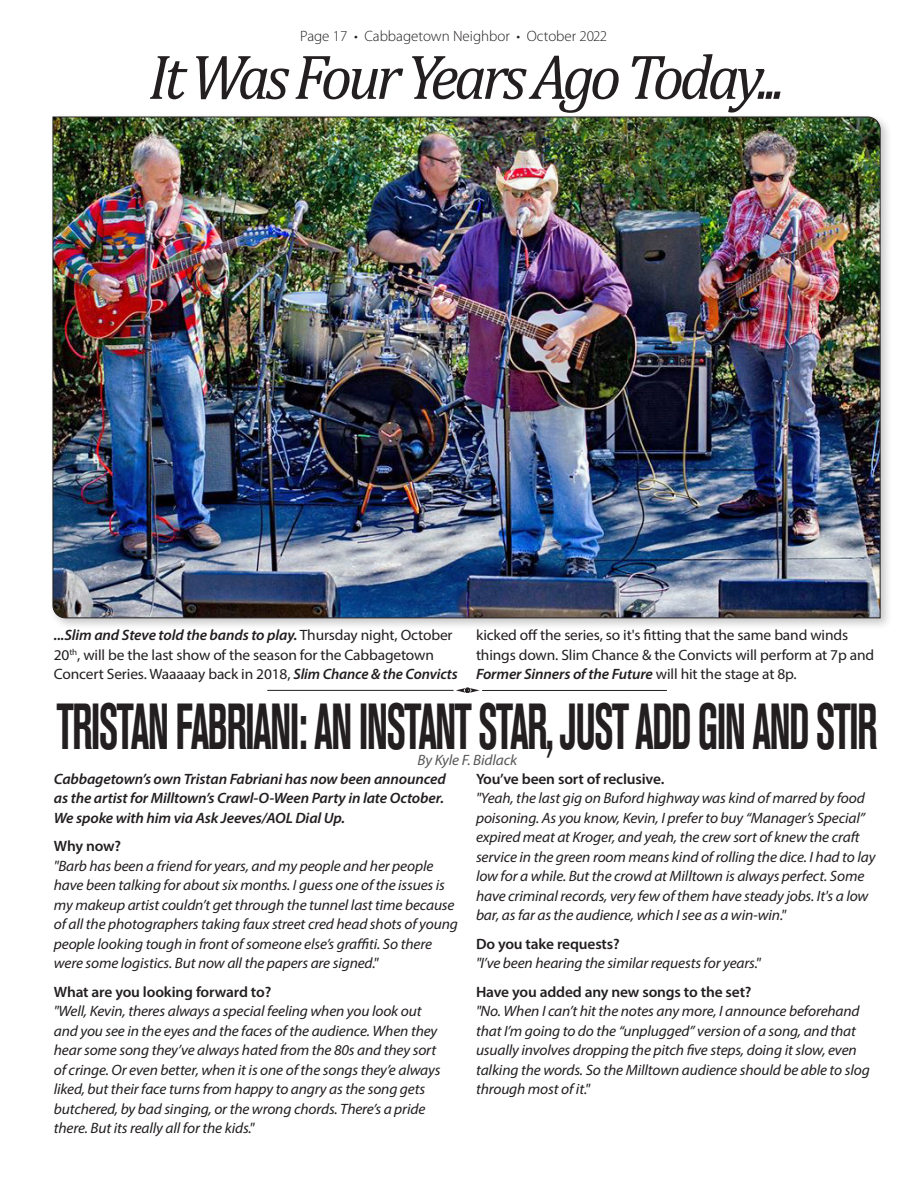
<style>
.page{position:relative;width:918px;height:1188px;background:#fff}
.page>*{position:absolute;margin:0;border:0;box-sizing:border-box;transform-origin:0 0}
.t1{font:64.35px "Akzidenz Grotesk BQ Bd Cnd Alt";letter-spacing:-.04em;color:#231f20;scale:.66 1}
.t2{font:italic 63.9px "Cambria";letter-spacing:-.07em;color:#231f20;scale:.96 1}
.t3{font:italic 15px/19.5px "Myriad Pro";letter-spacing:-.01em;color:#231f20}
.t4{font:15px/19.5px "Myriad Pro";letter-spacing:-.01em;color:#231f20}
.t5{font:italic 600 15px/19.5px "Myriad Pro";letter-spacing:-.01em;color:#231f20;text-align:justify}
.t6{font:600 15px "Myriad Pro";letter-spacing:-.01em;color:#231f20}
.t7{font:300 15px "Myriad Pro";color:#231f20}
.t8{font:italic 15px "Myriad Pro";letter-spacing:-.01em;color:#57585a}
.s1{font-weight:600;font-style:italic}
</style>
<div class="page">
<svg style="left:456px;top:688px;width:23px;height:5px"></svg>
<hr style="left:268px;top:690px;width:185px;height:1px;background:#231f20">
<hr style="left:482px;top:690px;width:185px;height:1px;background:#231f20">
<div style="left:48px;top:112px;width:845px;height:519px;background:#231f20;opacity:.25"></div>
<img style="left:52px;top:116px;width:829px;height:503px">
<p class="t7" style="left:300px;top:28px;width:308px">Page 17 • Cabbagetown Neighbor • October 2022</p>
<p class="t2" style="left:149px;top:32px;width:665px">It Was Four Years Ago Today...</p>
<p class="t4" style="left:54px;top:625px;width:405px"><span class="s1">...Slim and Steve told the bands to play.</span> Thursday night, October<br>20<sup>th</sup>, will be the last show of the season for the Cabbagetown<br>Concert Series. Waaaaay back in 2018, <span class="s1">Slim Chance &amp; the Convicts</span></p>
<p class="t4" style="left:476px;top:625px;width:400px">kicked off the series, so it's fitting that the same band winds things down. Slim Chance &amp; the Convicts will perform at 7p and<br><span class="s1">Former Sinners of the Future</span> will hit the stage at 8p.</p>
<p class="t1" style="left:57px;top:689px;width:1245px">TRISTAN FABRIANI: AN INSTANT STAR, JUST ADD GIN AND STIR</p>
<p class="t8" style="left:417px;top:751px;width:101px">By Kyle F. Bidlack</p>
<p class="t5" style="left:54px;top:769px;width:393px">Cabbagetown’s own Tristan Fabriani has now been announced as the artist for Milltown’s Crawl-O-Ween Party in late October.<br>We spoke with him via Ask Jeeves/AOL Dial Up.</p>
<p class="t6" style="left:54px;top:837px;width:69px">Why now?</p>
<p class="t3" style="left:54px;top:856px;width:406px">"Barb has been a friend for years, and my people and her people have been talking for about six months. I guess one of the issues is my makeup artist couldn’t get through the tunnel last time because of all the photographers taking faux street cred head shots of young people looking tough in front of someone else’s graffiti. So there were some logistics. But now all the papers are signed."</p>
<p class="t6" style="left:54px;top:982px;width:219px">What are you looking forward to?</p>
<p class="t3" style="left:54px;top:1001px;width:388px">"Well, Kevin, theres always a special feeling when you look out and you see in the eyes and the faces of the audience. When they hear some song they’ve always hated from the 80s and they sort of cringe. Or even better, when it is one of the songs they’e always liked, but their face turns from happy to angry as the song gets butchered, by bad singing, or the wrong chords. There’s a pride there. But its really all for the kids."</p>
<p class="t6" style="left:476px;top:769px;width:190px">You’ve been sort of reclusive.</p>
<p class="t3" style="left:476px;top:788px;width:401px">"Yeah, the last gig on Buford highway was kind of marred by food poisoning. As you know, Kevin, I prefer to buy “Manager’s Special” expired meat at Kroger, and yeah, the crew sort of knew the craft service in the green room means kind of rolling the dice. I had to lay low for a while. But the crowd at Milltown is always perfect. Some have criminal records, very few of them have steady jobs. It's a low bar, as far as the audience, which I see as a win-win."</p>
<p class="t6" style="left:476px;top:934px;width:145px">Do you take requests?</p>
<p class="t3" style="left:476px;top:953px;width:286px">"I’ve been hearing the similar requests for years."</p>
<p class="t6" style="left:476px;top:982px;width:277px">Have you added any new songs to the set?</p>
<p class="t3" style="left:476px;top:1001px;width:395px">"No. When I can’t hit the notes any more, I announce beforehand that I’m going to do the “unplugged” version of a song, and that usually involves dropping the pitch five steps, doing it slow, even talking the words. So the Milltown audience should be able to slog through most of it."</p>
</div>
